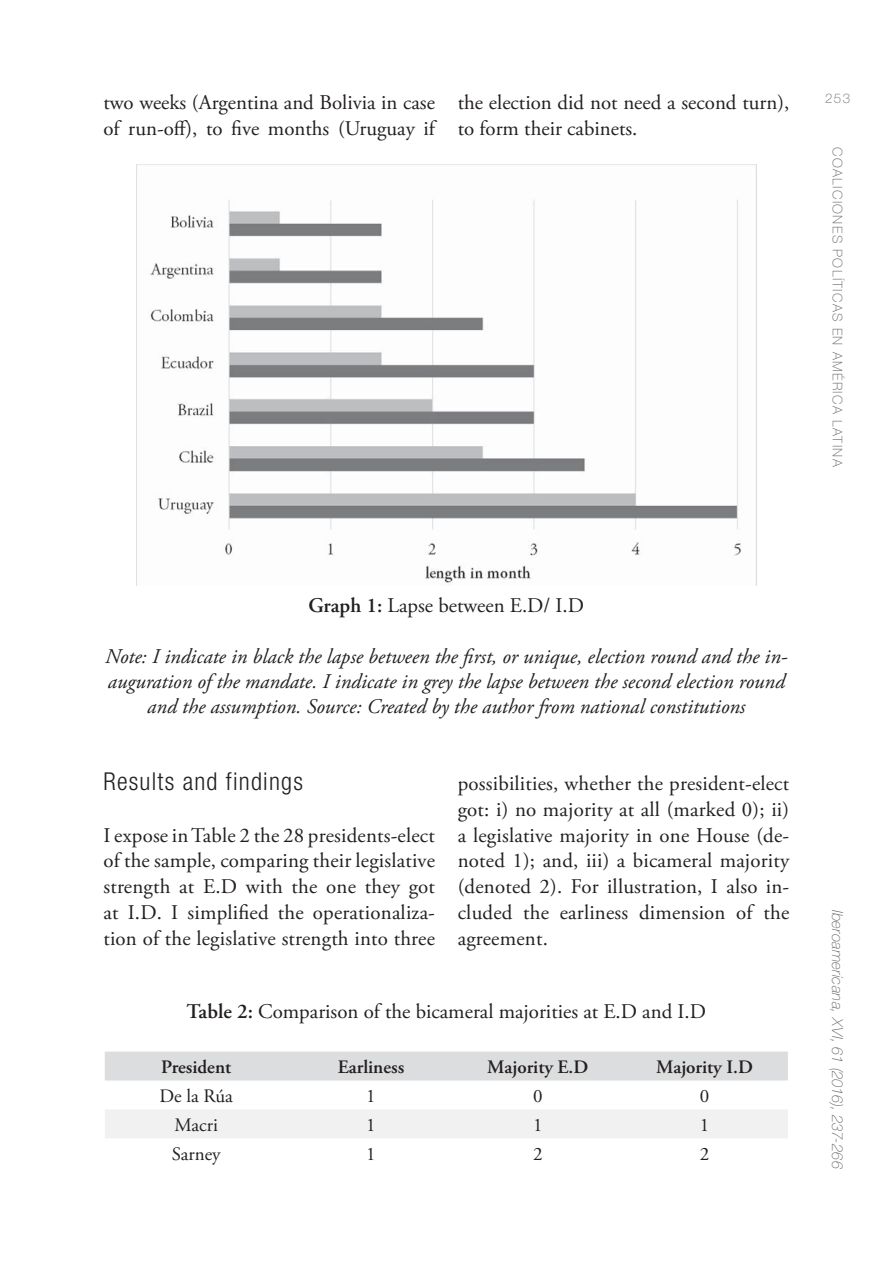
<style>
.page{position:relative;width:893px;height:1263px;background:#fff}
.page>*{position:absolute;margin:0;border:0;box-sizing:border-box;transform-origin:0 0}
.t1{font:300 condensed 24.6px "Helvetica Neue LT Std";letter-spacing:.05em;color:#231f20}
.t2{font:20.85px/25.8px "Adobe Garamond Pro";letter-spacing:.01em;color:#231f20}
.t3{font:italic 20.85px/25px "Adobe Garamond Pro";color:#231f20;text-align:center}
.t4{font:600 18.9px "Adobe Garamond Pro";color:#231f20}
.t5{font:18.9px "Adobe Garamond Pro";letter-spacing:-.01em;color:#231f20}
.t6{font:italic 100 15.15px "Helvetica Neue LT Std";letter-spacing:.015em;color:#636466}
.t7{font:100 13.35px "Helvetica Neue LT Std";letter-spacing:.1em;color:#636466}
.s1{font-weight:600}
</style>
<div class="page">
<div style="left:105px;top:1052px;width:683px;height:29px;background:#dcddde"></div>
<div style="left:105px;top:1110px;width:683px;height:28px;background:#f1f1f2"></div>
<img style="left:136px;top:165px;width:620px;height:420px">
<p class="t2" style="left:103px;top:91px;width:333px">two weeks (Argentina and Bolivia in case of run-off), to five months (Uruguay if</p>
<p class="t2" style="left:458px;top:91px;width:333px">the election did not need a second turn), to form their cabinets.</p>
<p class="t7" style="left:825px;top:91px;width:26px">253</p>
<p class="t7" style="left:845px;top:147px;width:321px;rotate:90deg">COALICIONES POLÍTICAS EN AMÉRICA LATINA</p>
<p class="t2" style="left:309px;top:594px;width:277px"><span class="s1">Graph 1:</span> Lapse between E.D/ I.D</p>
<p class="t3" style="left:105px;top:645px;width:684px">Note: I indicate in black the lapse between the first, or unique, election round and the in&shy;auguration of the mandate. I indicate in grey the lapse between the second election round and the assumption. Source: Created by the author from national constitutions</p>
<p class="t1" style="left:103px;top:772px;width:201px">Results and findings</p>
<p class="t2" style="left:103px;top:824px;width:333px;text-align:justify">I expose in Table 2 the 28 presidents-elect of the sample, comparing their legislative strength at E.D with the one they got at I.D. I simplified the operationaliza&shy;tion of the legislative strength into three</p>
<p class="t2" style="left:458px;top:772px;width:333px;text-align:justify">possibilities, whether the president-elect got: i) no majority at all (marked 0); ii) a legislative majority in one House (de&shy;noted 1); and, iii) a bicameral majority (denoted 2). For illustration, I also in&shy;cluded the earliness dimension of the agreement.</p>
<p class="t2" style="left:187px;top:1000px;width:521px"><span class="s1">Table 2:</span> Comparison of the bicameral majorities at E.D and I.D</p>
<p class="t4" style="left:161px;top:1059px;width:71px">President</p>
<p class="t4" style="left:338px;top:1059px;width:68px">Earliness</p>
<p class="t4" style="left:487px;top:1059px;width:103px">Majority E.D</p>
<p class="t4" style="left:656px;top:1059px;width:98px">Majority I.D</p>
<p class="t5" style="left:159px;top:1088px;width:75px">De la Rúa</p>
<p class="t5" style="left:366px;top:1088px;width:11px">1</p>
<p class="t5" style="left:533px;top:1088px;width:11px">0</p>
<p class="t5" style="left:700px;top:1088px;width:11px">0</p>
<p class="t5" style="left:174px;top:1117px;width:45px">Macri</p>
<p class="t5" style="left:366px;top:1117px;width:11px">1</p>
<p class="t5" style="left:533px;top:1117px;width:11px">1</p>
<p class="t5" style="left:700px;top:1117px;width:11px">1</p>
<p class="t5" style="left:172px;top:1146px;width:50px">Sarney</p>
<p class="t5" style="left:366px;top:1146px;width:11px">1</p>
<p class="t5" style="left:533px;top:1146px;width:11px">2</p>
<p class="t5" style="left:700px;top:1146px;width:11px">2</p>
<p class="t6" style="left:846px;top:910px;width:261px;rotate:90deg">Iberoamericana, XVI, 61 (2016), 237-266</p>
</div>
